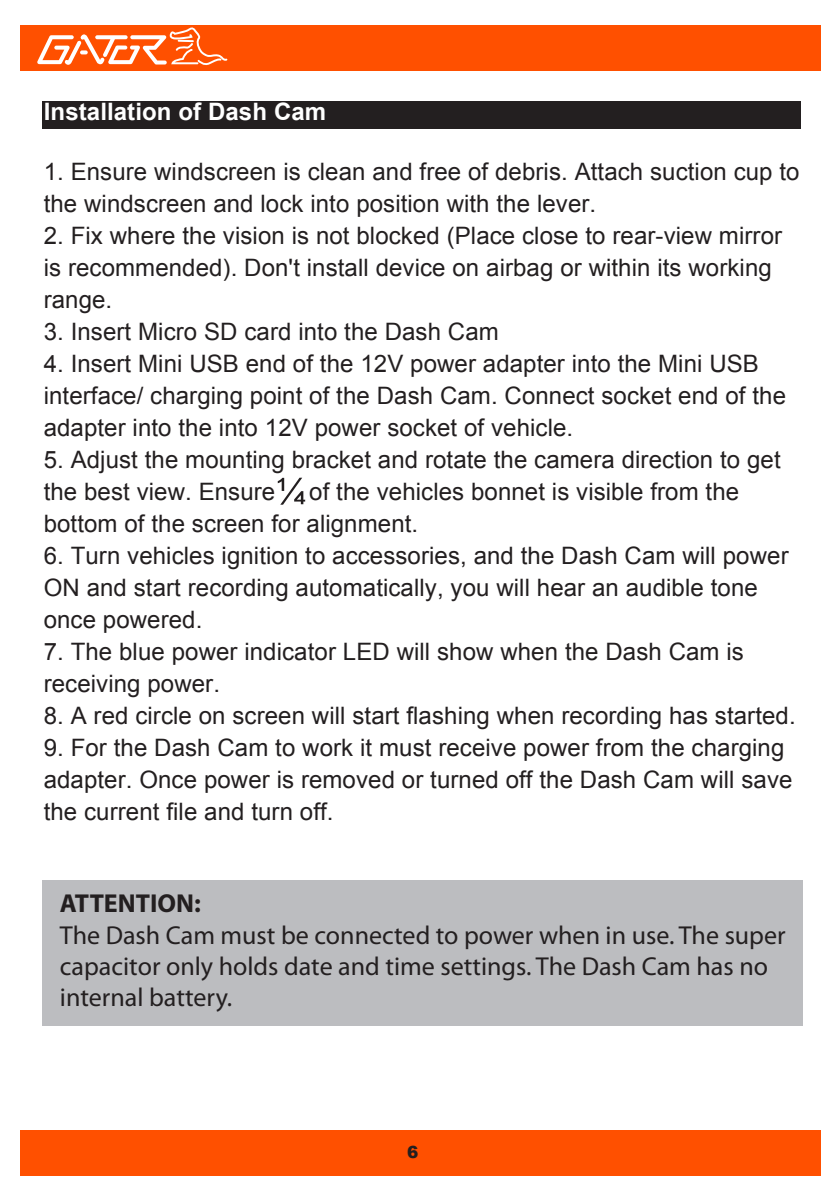
<style>
.page{position:relative;width:840px;height:1191px;background:#fff}
.page>*{position:absolute;margin:0;border:0;box-sizing:border-box;transform-origin:0 0}
.t1{font:26px/31.2px "Myriad Pro";color:#231f20}
.t2{font:700 26px "Myriad Pro";color:#231f20}
.t3{font:24px/32px "Arial";letter-spacing:.005em;color:#231f20}
.t4{font:700 24px "Arial";letter-spacing:.005em;color:#fff}
.t5{font:900 16.8px "Arial";color:#231f20}
</style>
<div class="page">
<div style="left:21px;top:1130px;width:799px;height:46px;background:#ff5000"></div>
<div style="left:42px;top:101px;width:758px;height:27px;background:#231f20"></div>
<svg style="left:277px;top:478px;width:28px;height:27px"></svg>
<div style="left:21px;top:25px;width:799px;height:46px;background:#ff5000"></div>
<svg style="left:37px;top:27px;width:190px;height:39px"></svg>
<div style="left:42px;top:880px;width:760px;height:145px;background:#bcbdc0"></div>
<p class="t4" style="left:44px;top:96px;width:284px">Installation of Dash Cam</p>
<p class="t3" style="left:44px;top:156px;width:757px">1. Ensure windscreen is clean and free of debris. Attach suction cup to the windscreen and lock into position with the lever.</p>
<p class="t3" style="left:44px;top:220px;width:739px">2. Fix where the vision is not blocked (Place close to rear-view mirror is recommended). Don't install device on airbag or within its working range.</p>
<p class="t3" style="left:44px;top:316px;width:456px">3. Insert Micro SD card into the Dash Cam</p>
<p class="t3" style="left:44px;top:348px;width:743px">4. Insert Mini USB end of the 12V power adapter into the Mini USB interface/ charging point of the Dash Cam. Connect socket end of the adapter into the into 12V power socket of vehicle.</p>
<p class="t3" style="left:44px;top:444px;width:738px">5. Adjust the mounting bracket and rotate the camera direction to get the best view. Ensure</p>
<p class="t3" style="left:44px;top:476px;width:696px;text-indent:265px">of the vehicles bonnet is visible from the bottom of the screen for alignment.</p>
<p class="t3" style="left:44px;top:540px;width:746px">6. Turn vehicles ignition to accessories, and the Dash Cam will power<br>ON and start recording automatically, you will hear an audible tone once powered.</p>
<p class="t3" style="left:44px;top:636px;width:701px">7. The blue power indicator LED will show when the Dash Cam is receiving power.</p>
<p class="t3" style="left:44px;top:700px;width:753px">8. A red circle on screen will start flashing when recording has started.</p>
<p class="t3" style="left:44px;top:732px;width:749px">9. For the Dash Cam to work it must receive power from the charging adapter. Once power is removed or turned off the Dash Cam will save the current file and turn off.</p>
<p class="t2" style="left:60px;top:886px;width:142px">ATTENTION:</p>
<p class="t1" style="left:60px;top:918px;width:726px">The Dash Cam must be connected to power when in use. The super capacitor only holds date and time settings. The Dash Cam has no internal battery.</p>
<p class="t5" style="left:407px;top:1139px;width:13px">6</p>
</div>
